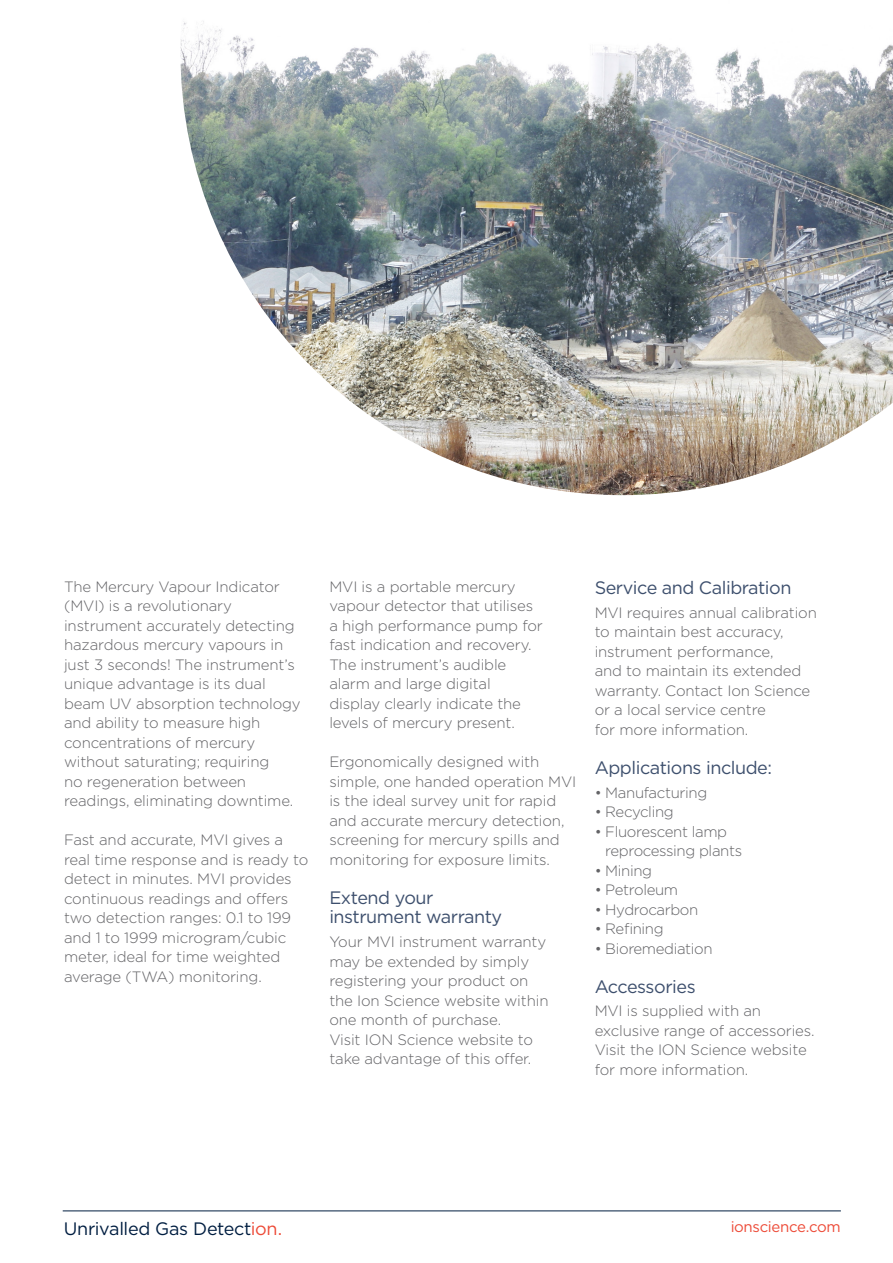
<style>
.page{position:relative;width:893px;height:1263px;background:#fff}
.page>*{position:absolute;margin:0;border:0;box-sizing:border-box;transform-origin:0 0}
.Subhead_2{font:18px/19.5px "Gotham";letter-spacing:-.025em;color:#3d4f6d}
.t1{font:18px "Gotham";letter-spacing:-.02em;color:#001e41}
.Body_copy_1{font:300 15px/19.5px "Gotham";letter-spacing:-.01em;color:#636366}
.t2{font:15px "Gotham";letter-spacing:-.025em;color:#ed4b38}
.s1{color:#ed4b38}
</style>
<div class="page">
<img style="left:180px;top:21px;width:713px;height:475px">
<hr style="left:63px;top:1210px;width:778px;height:1px;background:#001e41">
<p class="Body_copy_1" style="left:64px;top:576px;width:238px">The Mercury Vapour Indicator (MVI) is a revolutionary instrument accurately detecting hazardous mercury vapours in just 3 seconds! The instrument’s unique advantage is its dual beam UV absorption technology and ability to measure high concentrations of mercury without saturating; requiring<br>no regeneration between readings, eliminating downtime.</p>
<p class="Body_copy_1" style="left:64px;top:830px;width:246px">Fast and accurate, MVI gives a real time response and is ready to detect in minutes. MVI provides continuous readings and offers two detection ranges: 0.1 to 199 and 1 to 1999 microgram/cubic meter, ideal for time weighted average (TWA) monitoring.</p>
<p class="Body_copy_1" style="left:329px;top:576px;width:215px">MVI is a portable mercury vapour detector that utilises a high performance pump for fast indication and recovery.<br>The instrument’s audible alarm and large digital display clearly indicate the levels of mercury present.</p>
<p class="Body_copy_1" style="left:329px;top:752px;width:248px">Ergonomically designed with simple, one handed operation MVI is the ideal survey unit for rapid and accurate mercury detection, screening for mercury spills and monitoring for exposure limits.</p>
<p class="Subhead_2" style="left:329px;top:887px;width:174px">Extend your instrument warranty</p>
<p class="Body_copy_1" style="left:329px;top:931px;width:221px">Your MVI instrument warranty may be extended by simply registering your product on the Ion Science website within one month of purchase.<br>Visit ION Science website to take advantage of this offer.</p>
<p class="Subhead_2" style="left:595px;top:578px;width:198px">Service and Calibration</p>
<p class="Body_copy_1" style="left:595px;top:602px;width:224px">MVI requires annual calibration to maintain best accuracy, instrument performance,<br>and to maintain its extended warranty. Contact Ion Science or a local service centre<br>for more information.</p>
<p class="Subhead_2" style="left:595px;top:757px;width:179px">Applications include:</p>
<p class="Body_copy_1" style="left:595px;top:782px;width:114px">• Manufacturing</p>
<p class="Body_copy_1" style="left:595px;top:802px;width:81px">• Recycling</p>
<p class="Body_copy_1" style="left:605px;top:821px;width:138px;text-indent:-11px">• Fluorescent lamp reprocessing plants</p>
<p class="Body_copy_1" style="left:595px;top:860px;width:59px">• Mining</p>
<p class="Body_copy_1" style="left:595px;top:880px;width:85px">• Petroleum</p>
<p class="Body_copy_1" style="left:595px;top:899px;width:105px">• Hydrocarbon</p>
<p class="Body_copy_1" style="left:595px;top:919px;width:71px">• Refining</p>
<p class="Body_copy_1" style="left:595px;top:938px;width:120px">• Bioremediation</p>
<p class="Subhead_2" style="left:595px;top:976px;width:102px">Accessories</p>
<p class="Body_copy_1" style="left:595px;top:1001px;width:221px">MVI is supplied with an exclusive range of accessories.<br>Visit the ION Science website for more information.</p>
<p class="t1" style="left:64px;top:1218px;width:220px">Unrivalled Gas Detect<span class="s1">ion.</span></p>
<p class="t2" style="left:731px;top:1219px;width:112px">ionscience.com</p>
</div>
